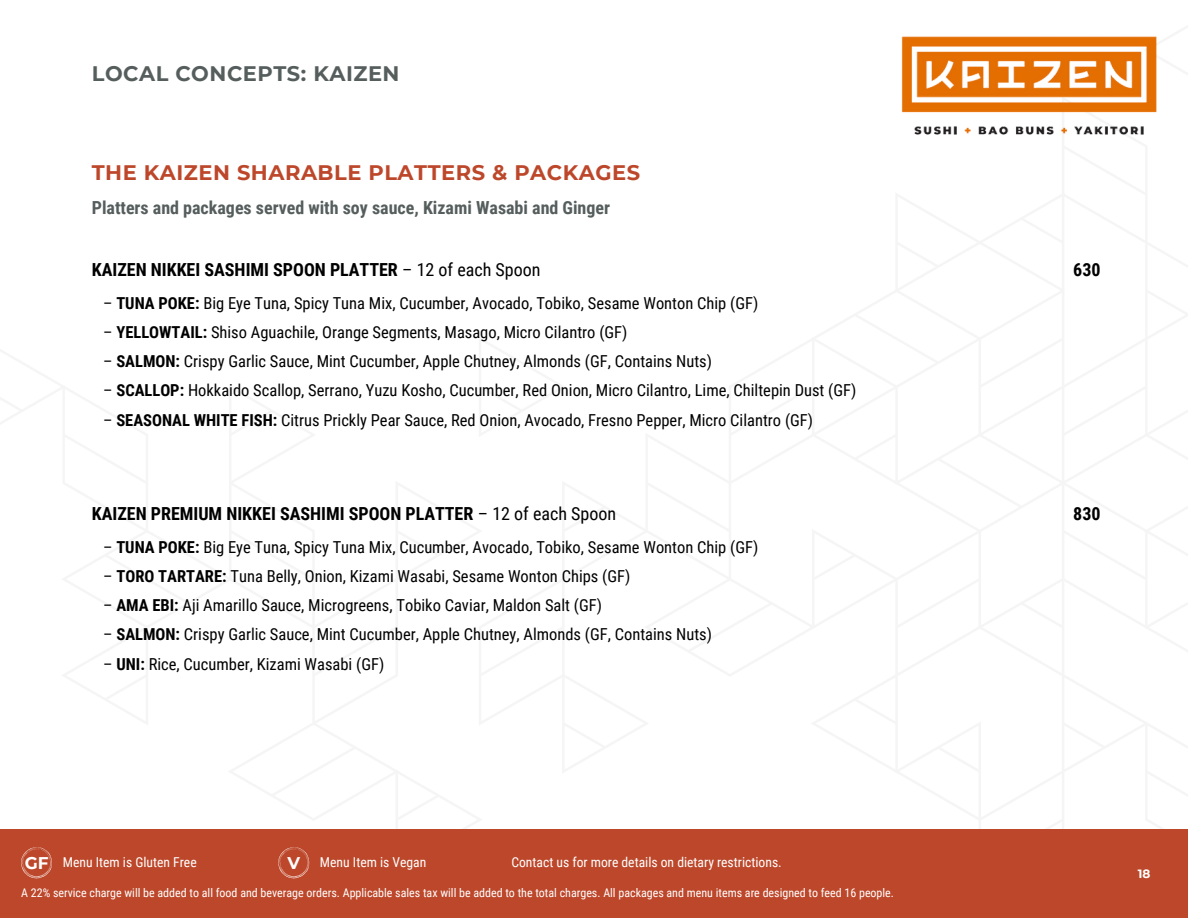
<style>
.page{position:relative;width:1188px;height:918px;background:#fff}
.page>*{position:absolute;margin:0;border:0;box-sizing:border-box;transform-origin:0 0}
.t1{font:700 21px "Montserrat";letter-spacing:.025em;color:#bd472a}
.t2{font:700 21px "Montserrat";letter-spacing:.025em;color:#555e5d}
.t3{font:700 18px "Roboto Condensed";color:#000}
.t4{font:700 18px "Roboto Condensed";color:#555e5d}
.t5{font:700 16.95px "Montserrat";color:#fff}
.t6{font:16.5px "Roboto Condensed";color:#000}
.t7{font:13.65px "Roboto Condensed";color:#fff}
.t8{font:12px "Roboto Condensed";color:#fff}
.t9{font:700 12px "Montserrat";color:#fff}
.s1{font-weight:400}
.s2{font-weight:700}
</style>
<div class="page">
<div style="left:0;top:829px;width:1188px;height:89px;background:#bd472a"></div>
<img style="left:901px;top:36px;width:256px;height:99px">
<h4 class="t2" style="left:92px;top:60px;width:309px">LOCAL CONCEPTS: KAIZEN</h4>
<p class="t1" style="left:92px;top:160px;width:550px">THE KAIZEN SHARABLE PLATTERS &amp; PACKAGES</p>
<h5 class="t4" style="left:92px;top:197px;width:520px">Platters and packages served with soy sauce, Kizami Wasabi and Ginger</h5>
<p class="t3" style="left:92px;top:260px;width:450px">KAIZEN NIKKEI SASHIMI SPOON PLATTER <span class="s1">– 12 of each Spoon</span></p>
<h2 class="t6" style="left:103px;top:293px;width:657px">– <span class="s2">TUNA POKE:</span> Big Eye Tuna, Spicy Tuna Mix, Cucumber, Avocado, Tobiko, Sesame Wonton Chip (GF)</h2>
<h2 class="t6" style="left:103px;top:323px;width:526px">– <span class="s2">YELLOWTAIL:</span> Shiso Aguachile, Orange Segments, Masago, Micro Cilantro (GF)</h2>
<h2 class="t6" style="left:103px;top:352px;width:610px">– <span class="s2">SALMON:</span> Crispy Garlic Sauce, Mint Cucumber, Apple Chutney, Almonds (GF, Contains Nuts)</h2>
<h2 class="t6" style="left:103px;top:381px;width:755px">– <span class="s2">SCALLOP:</span> Hokkaido Scallop, Serrano, Yuzu Kosho, Cucumber, Red Onion, Micro Cilantro, Lime, Chiltepin Dust (GF)</h2>
<h2 class="t6" style="left:103px;top:410px;width:711px">– <span class="s2">SEASONAL WHITE FISH:</span> Citrus Prickly Pear Sauce, Red Onion, Avocado, Fresno Pepper, Micro Cilantro (GF)</h2>
<h2 class="t3" style="left:92px;top:504px;width:526px">KAIZEN PREMIUM NIKKEI SASHIMI SPOON PLATTER <span class="s1">– 12 of each Spoon</span></h2>
<h4 class="t6" style="left:103px;top:537px;width:657px">– <span class="s2">TUNA POKE:</span> Big Eye Tuna, Spicy Tuna Mix, Cucumber, Avocado, Tobiko, Sesame Wonton Chip (GF)</h4>
<h4 class="t6" style="left:103px;top:567px;width:529px">– <span class="s2">TORO TARTARE:</span> Tuna Belly, Onion, Kizami Wasabi, Sesame Wonton Chips (GF)</h4>
<h4 class="t6" style="left:103px;top:596px;width:500px">– <span class="s2">AMA EBI:</span> Aji Amarillo Sauce, Microgreens, Tobiko Caviar, Maldon Salt (GF)</h4>
<h4 class="t6" style="left:103px;top:625px;width:610px">– <span class="s2">SALMON:</span> Crispy Garlic Sauce, Mint Cucumber, Apple Chutney, Almonds (GF, Contains Nuts)</h4>
<h4 class="t6" style="left:103px;top:654px;width:283px">– <span class="s2">UNI:</span> Rice, Cucumber, Kizami Wasabi (GF)</h4>
<h1 class="t5" style="left:25px;top:852px;width:25px">GF</h1>
<p class="t7" style="left:63px;top:854px;width:135px">Menu Item is Gluten Free</p>
<h1 class="t5" style="left:288px;top:852px;width:14px">V</h1>
<p class="t7" style="left:320px;top:854px;width:108px">Menu Item is Vegan</p>
<h3 class="t7" style="left:511px;top:854px;width:272px">Contact us for more details on dietary restrictions.</h3>
<h4 class="t8" style="left:21px;top:885px;width:874px">A 22% service charge will be added to all food and beverage orders. Applicable sales tax will be added to the total charges. All packages and menu items are designed to feed 16 people.</h4>
<p class="t3" style="left:1073px;top:260px;width:29px">630</p>
<h5 class="t3" style="left:1073px;top:504px;width:29px">830</h5>
<h4 class="t9" style="left:1138px;top:866px;width:14px">18</h4>
</div>
